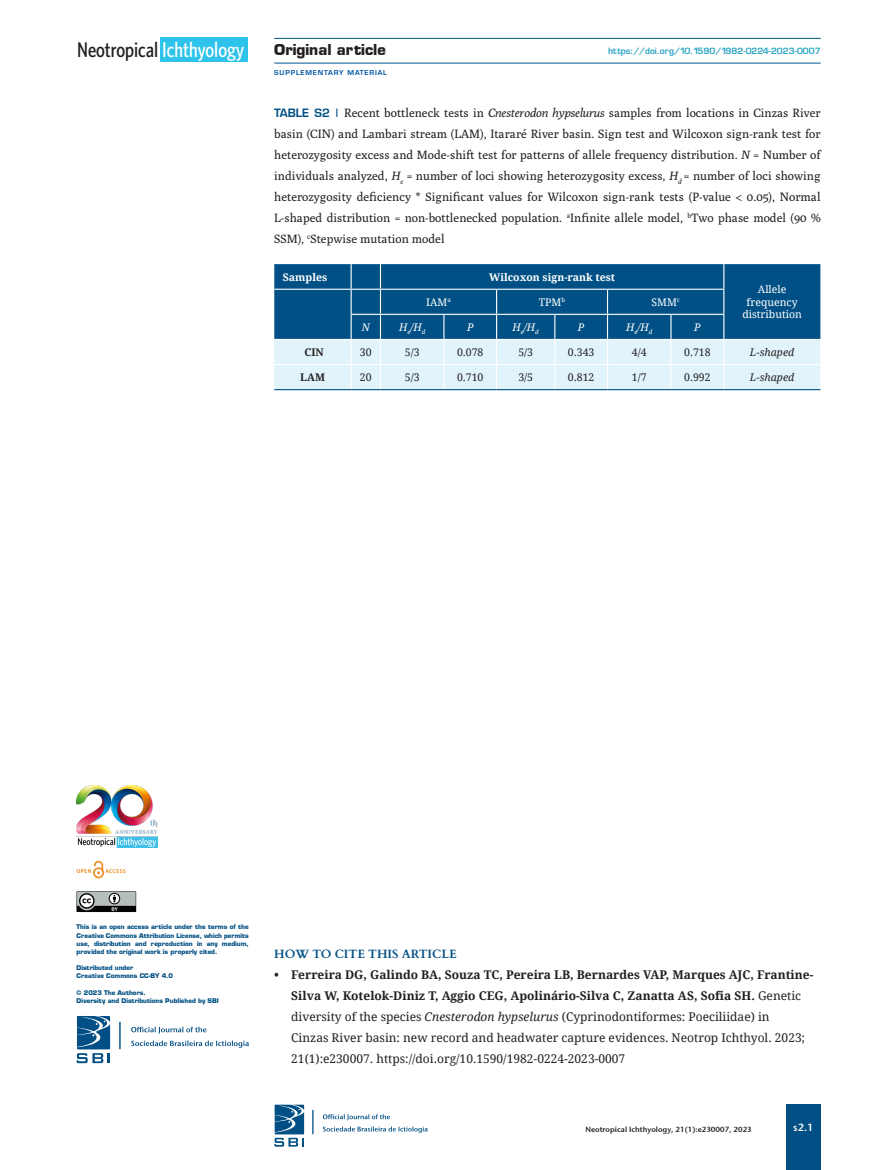
<style>
.page{position:relative;width:893px;height:1170px;background:#fff}
.page>*{position:absolute;margin:0;border:0;box-sizing:border-box;transform-origin:0 0}
.t1{font:500 21.3px "Whitney Condensed";color:#231f20}
.t2{font:700 15.75px "Eugenio";color:#231f20}
.t3{font:12px/21px "Poly";color:#231f20;text-align:justify}
.t4{font:12px/21px "Droid Serif";color:#231f20}
.t5{font:700 12px "Cardo";color:#014f84}
.t6{font:10.5px "Droid Serif";color:#231f20}
.t7{font:10.5px/12.6px "Droid Serif";color:#fff;text-align:center}
.t8{font:700 10.5px "Droid Serif";color:#fff}
.t9{font:italic 10.5px "Droid Serif";color:#fff}
.t10{font:italic 10.5px "Droid Serif";color:#231f20}
.t11{font:700 10.5px "Droid Serif";color:#231f20}
.t12{font:10.5px "Stone Sans Sem ITCTT Semi";color:#fff}
.t13{font:9px "Eugenio Medium Normal";color:#26a3c4}
.t14{font:7.5px "Stone Sans Sem ITCTT Semi";color:#231f20}
.t15{font:7.05px "Eugenio Medium Normal";letter-spacing:.12em;color:#0155a7}
.t16{font:700 6.75px/8.1px "Eugenio";color:#014f84}
.s1{color:#fff}
.s2{font-family:"Eugenio Medium Normal";color:#015085}
.s3{font-style:italic}
.s4{font-weight:700}
</style>
<div class="page">
<div style="left:786px;top:1104px;width:35px;height:65px;background:#014f84"></div>
<hr style="left:274px;top:63px;width:547px;height:1px;background:#01558c">
<hr style="left:274px;top:38px;width:547px;height:1px;background:#01558c">
<svg style="left:323px;top:1126px;width:104px;height:6px"></svg>
<svg style="left:323px;top:1114px;width:67px;height:6px"></svg>
<svg style="left:312px;top:1109px;width:1px;height:25px"></svg>
<svg style="left:274px;top:1104px;width:30px;height:42px"></svg>
<div style="left:160px;top:37px;width:88px;height:25px;background:#2dc3ea"></div>
<svg style="left:274px;top:264px;width:546px;height:126px;background:#6095b7"></svg>
<hr style="left:380px;top:389px;width:64px;height:1px;background:#015085">
<hr style="left:444px;top:389px;width:53px;height:1px;background:#015085">
<hr style="left:497px;top:389px;width:58px;height:1px;background:#015085">
<hr style="left:555px;top:389px;width:52px;height:1px;background:#015085">
<hr style="left:607px;top:389px;width:64px;height:1px;background:#015085">
<hr style="left:671px;top:389px;width:53px;height:1px;background:#015085">
<hr style="left:724px;top:389px;width:96px;height:1px;background:#015085">
<svg style="left:131px;top:1040px;width:118px;height:7px"></svg>
<svg style="left:131px;top:1026px;width:75px;height:7px"></svg>
<hr style="left:119px;top:1021px;width:2px;height:28px;background:#014f84">
<svg style="left:76px;top:1016px;width:34px;height:47px"></svg>
<svg style="left:77px;top:860px;width:49px;height:18px"></svg>
<svg style="left:77px;top:891px;width:59px;height:20px"></svg>
<img style="left:77px;top:785px;width:80px;height:62px">
<h1 class="t1" style="left:77px;top:37px;width:169px">Neotropical <span class="s1">Ichthyology</span></h1>
<h2 class="t2" style="left:274px;top:40px;width:113px">Original article</h2>
<p class="t15" style="left:274px;top:68px;width:114px">SUPPLEMENTARY MATERIAL</p>
<p class="t13" style="left:608px;top:45px;width:214px">https://doi.org/10.1590/1982-0224-2023-0007</p>
<p class="t3" style="left:274px;top:102px;width:548px"><span class="s2">TABLE S2 |</span> Recent bottleneck tests in <span class="s3">Cnesterodon hypselurus</span> samples from locations in Cinzas River basin (CIN) and Lambari stream (LAM), Itararé River basin. Sign test and Wilcoxon sign-rank test for heterozygosity excess and Mode-shift test for patterns of allele frequency distribution. <span class="s3">N</span> = Number of individuals analyzed, <span class="s3">H</span><sub>e</sub> = number of loci showing heterozygosity excess, <span class="s3">H</span><sub>d</sub> = number of loci showing heterozygosity deficiency * Significant values for Wilcoxon sign-rank tests (P-value &lt; 0.05), Normal L-shaped distribution = non-bottlenecked population. <sup>a</sup>Infinite allele model, <sup>b</sup>Two phase model (90 % SSM), <sup>c</sup>Stepwise mutation model</p>
<p class="t8" style="left:283px;top:271px;width:46px">Samples</p>
<p class="t8" style="left:489px;top:271px;width:128px">Wilcoxon sign-rank test</p>
<p class="t7" style="left:742px;top:283px;width:61px">Allele frequency distribution</p>
<p class="t7" style="left:426px;top:296px;width:26px">IAM<sup>a</sup></p>
<p class="t7" style="left:539px;top:296px;width:28px">TPM<sup>b</sup></p>
<p class="t7" style="left:651px;top:296px;width:30px">SMM<sup>c</sup></p>
<p class="t9" style="left:362px;top:321px;width:10px">N</p>
<p class="t9" style="left:399px;top:321px;width:28px">H<sub>e</sub>/H<sub>d</sub></p>
<p class="t9" style="left:467px;top:321px;width:8px">P</p>
<p class="t9" style="left:513px;top:321px;width:28px">H<sub>e</sub>/H<sub>d</sub></p>
<p class="t9" style="left:578px;top:321px;width:8px">P</p>
<p class="t9" style="left:626px;top:321px;width:28px">H<sub>e</sub>/H<sub>d</sub></p>
<p class="t9" style="left:694px;top:321px;width:8px">P</p>
<p class="t11" style="left:304px;top:346px;width:21px">CIN</p>
<p class="t6" style="left:360px;top:346px;width:13px">30</p>
<p class="t6" style="left:405px;top:346px;width:16px">5/3</p>
<p class="t6" style="left:457px;top:346px;width:28px">0.078</p>
<p class="t6" style="left:518px;top:346px;width:16px">5/3</p>
<p class="t6" style="left:568px;top:346px;width:28px">0.343</p>
<p class="t6" style="left:632px;top:346px;width:16px">4/4</p>
<p class="t6" style="left:684px;top:346px;width:28px">0.718</p>
<p class="t10" style="left:750px;top:346px;width:46px">L-shaped</p>
<p class="t11" style="left:300px;top:371px;width:26px">LAM</p>
<p class="t6" style="left:360px;top:371px;width:13px">20</p>
<p class="t6" style="left:405px;top:371px;width:16px">5/3</p>
<p class="t6" style="left:457px;top:371px;width:28px">0.710</p>
<p class="t6" style="left:518px;top:371px;width:16px">3/5</p>
<p class="t6" style="left:568px;top:371px;width:28px">0.812</p>
<p class="t6" style="left:632px;top:371px;width:16px">1/7</p>
<p class="t6" style="left:684px;top:371px;width:28px">0.992</p>
<p class="t10" style="left:750px;top:371px;width:46px">L-shaped</p>
<p class="t16" style="left:77px;top:923px;width:174px;text-align:justify">This is an open access article under the terms of the Creative Commons Attribution License, which permits use, distribution and reproduction in any medium, provided the original work is properly cited.</p>
<p class="t16" style="left:77px;top:963px;width:98px">Distributed under<br>Creative Commons CC-BY 4.0</p>
<p class="t16" style="left:77px;top:989px;width:144px">© 2023 The Authors.<br>Diversity and Distributions Published by SBI</p>
<p class="t5" style="left:274px;top:943px;width:184px">HOW TO CITE THIS ARTICLE</p>
<p class="t4" style="left:291px;top:963px;width:524px;text-indent:-17px"><span class="s4">• Ferreira DG, Galindo BA, Souza TC, Pereira LB, Bernardes VAP, Marques AJC, Frantine-Silva W, Kotelok-Diniz T, Aggio CEG, Apolinário-Silva C, Zanatta AS, Sofia SH.</span> Genetic diversity of the species <span class="s3">Cnesterodon hypselurus</span> (Cyprinodontiformes: Poeciliidae) in<br>Cinzas River basin: new record and headwater capture evidences. Neotrop Ichthyol. 2023; 21(1):e230007. https://doi.org/10.1590/1982-0224-2023-0007</p>
<p class="t14" style="left:585px;top:1122px;width:168px">Neotropical Ichthyology, 21(1):e230007, 2023</p>
<p class="t12" style="left:793px;top:1118px;width:22px">s2.1</p>
</div>
